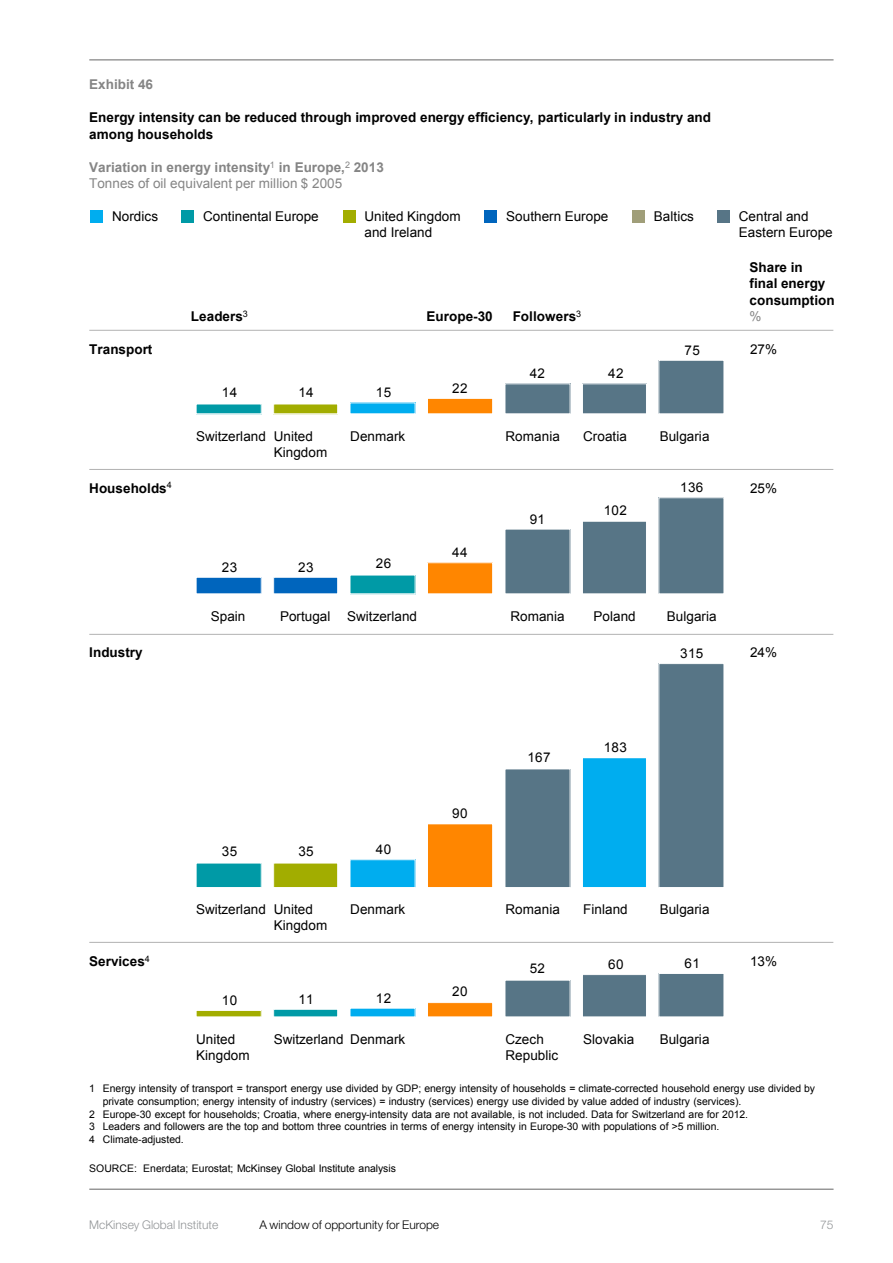
<style>
.page{position:relative;width:893px;height:1263px;background:#fff}
.page>*{position:absolute;margin:0;border:0;box-sizing:border-box;transform-origin:0 0}
.t1{font:13.5px/16.2px "Arial";letter-spacing:.005em;color:#000}
.t2{font:700 13.5px/16.2px "Arial";color:#000}
.t3{font:700 13.5px/16.2px "Arial";color:#858585}
.t4{font:13.5px "Arial";color:#858585}
.t5{font:300 12px "Helvetica Neue LT Std";color:#000}
.t6{font:300 12px "Helvetica Neue LT Std";color:#929597}
.t7{font:10.5px "Arial";letter-spacing:-.005em;color:#000}
.s1{font-weight:400}
</style>
<div class="page">
<hr style="left:89px;top:60px;width:744px;height:1px;background:#666">
<div style="left:505px;top:384px;width:65px;height:30px;background:#577586"></div>
<div style="left:582px;top:384px;width:64px;height:30px;background:#577586"></div>
<div style="left:659px;top:360px;width:65px;height:54px;background:#577586"></div>
<div style="left:659px;top:360px;width:65px;height:54px;border:1px solid #fff"></div>
<div style="left:274px;top:404px;width:64px;height:10px;background:#a2ad00"></div>
<div style="left:196px;top:404px;width:65px;height:10px;background:#009aa6"></div>
<div style="left:350px;top:403px;width:65px;height:11px;background:#00adef"></div>
<div style="left:427px;top:398px;width:66px;height:16px;background:#ff8600"></div>
<div style="left:427px;top:398px;width:66px;height:16px;border:1px solid #fff"></div>
<hr style="left:191px;top:413px;width:540px;height:2px;background:#fff">
<div style="left:505px;top:529px;width:65px;height:65px;background:#577586"></div>
<div style="left:582px;top:521px;width:64px;height:73px;background:#577586"></div>
<div style="left:582px;top:521px;width:64px;height:73px;border:1px solid #fff"></div>
<div style="left:659px;top:498px;width:65px;height:96px;background:#577586"></div>
<div style="left:196px;top:577px;width:65px;height:17px;background:#0065bd"></div>
<div style="left:196px;top:577px;width:65px;height:17px;border:1px solid #fff"></div>
<div style="left:274px;top:577px;width:64px;height:17px;background:#0065bd"></div>
<div style="left:274px;top:577px;width:64px;height:17px;border:1px solid #fff"></div>
<div style="left:350px;top:575px;width:65px;height:19px;background:#009aa6"></div>
<div style="left:427px;top:563px;width:66px;height:31px;background:#ff8600"></div>
<div style="left:427px;top:563px;width:66px;height:31px;border:1px solid #fff"></div>
<hr style="left:191px;top:593px;width:540px;height:2px;background:#fff">
<div style="left:505px;top:769px;width:65px;height:119px;background:#577586"></div>
<div style="left:659px;top:664px;width:65px;height:224px;background:#577586"></div>
<div style="left:274px;top:863px;width:64px;height:25px;background:#a2ad00"></div>
<div style="left:196px;top:863px;width:65px;height:25px;background:#009aa6"></div>
<div style="left:350px;top:860px;width:65px;height:28px;background:#00adef"></div>
<div style="left:582px;top:758px;width:64px;height:130px;background:#00adef"></div>
<div style="left:582px;top:758px;width:64px;height:130px;border:1px solid #fff"></div>
<div style="left:427px;top:824px;width:66px;height:64px;background:#ff8600"></div>
<div style="left:427px;top:824px;width:66px;height:64px;border:1px solid #fff"></div>
<hr style="left:191px;top:887px;width:540px;height:1px;background:#fff">
<div style="left:505px;top:980px;width:65px;height:37px;background:#577586"></div>
<div style="left:505px;top:980px;width:65px;height:37px;border:1px solid #fff"></div>
<div style="left:582px;top:974px;width:64px;height:43px;background:#577586"></div>
<div style="left:582px;top:974px;width:64px;height:43px;border:1px solid #fff"></div>
<div style="left:659px;top:973px;width:65px;height:44px;background:#577586"></div>
<div style="left:659px;top:973px;width:65px;height:44px;border:1px solid #fff"></div>
<div style="left:196px;top:1010px;width:65px;height:7px;background:#a2ad00"></div>
<div style="left:196px;top:1010px;width:65px;height:7px;border:1px solid #fff"></div>
<div style="left:274px;top:1009px;width:64px;height:8px;background:#009aa6"></div>
<div style="left:274px;top:1009px;width:64px;height:8px;border:1px solid #fff"></div>
<div style="left:350px;top:1008px;width:65px;height:9px;background:#00adef"></div>
<div style="left:427px;top:1002px;width:66px;height:15px;background:#ff8600"></div>
<div style="left:427px;top:1002px;width:66px;height:15px;border:1px solid #fff"></div>
<hr style="left:191px;top:1016px;width:540px;height:2px;background:#fff">
<hr style="left:89px;top:330px;width:744px;height:1px;background:#b2b2b2">
<hr style="left:89px;top:1189px;width:744px;height:1px;background:#666">
<div style="left:90px;top:210px;width:13px;height:12px;background:#00adef"></div>
<div style="left:181px;top:210px;width:13px;height:12px;background:#009aa6"></div>
<div style="left:343px;top:210px;width:13px;height:12px;background:#a2ad00"></div>
<div style="left:484px;top:210px;width:13px;height:12px;background:#0065bd"></div>
<div style="left:632px;top:210px;width:13px;height:12px;background:#a09e79"></div>
<div style="left:717px;top:210px;width:13px;height:12px;background:#577586"></div>
<hr style="left:89px;top:469px;width:744px;height:1px;background:#b2b2b2">
<hr style="left:89px;top:634px;width:744px;height:1px;background:#b2b2b2">
<hr style="left:89px;top:942px;width:744px;height:1px;background:#b2b2b2">
<p class="t3" style="left:89px;top:77px;width:65px">Exhibit 46</p>
<p class="t2" style="left:89px;top:110px;width:623px">Energy intensity can be reduced through improved energy efficiency, particularly in industry and among households</p>
<p class="t3" style="left:89px;top:159px;width:296px">Variation in energy intensity<sup>1</sup> in Europe,<sup>2</sup> 2013<br><span class="s1">Tonnes of oil equivalent per million $ 2005</span></p>
<p class="t1" style="left:112px;top:208px;width:47px">Nordics</p>
<p class="t1" style="left:203px;top:208px;width:117px">Continental Europe</p>
<p class="t1" style="left:364px;top:208px;width:98px">United Kingdom and Ireland</p>
<p class="t1" style="left:506px;top:208px;width:104px">Southern Europe</p>
<p class="t1" style="left:654px;top:208px;width:42px">Baltics</p>
<p class="t1" style="left:739px;top:208px;width:95px">Central and<br>Eastern Europe</p>
<p class="t2" style="left:750px;top:260px;width:87px">Share in<br>final energy consumption</p>
<p class="t2" style="left:191px;top:309px;width:59px">Leaders<sup>3</sup></p>
<p class="t2" style="left:513px;top:309px;width:70px">Followers<sup>3</sup></p>
<p class="t4" style="left:750px;top:307px;width:14px">%</p>
<p class="t2" style="left:427px;top:309px;width:68px">Europe-30</p>
<p class="t2" style="left:89px;top:341px;width:65px">Transport</p>
<p class="t1" style="left:750px;top:341px;width:29px">27%</p>
<p class="t1" style="left:685px;top:342px;width:17px">75</p>
<p class="t1" style="left:530px;top:365px;width:17px">42</p>
<p class="t1" style="left:608px;top:365px;width:17px">42</p>
<p class="t1" style="left:222px;top:384px;width:17px">14</p>
<p class="t1" style="left:298px;top:384px;width:17px">14</p>
<p class="t1" style="left:376px;top:384px;width:17px">15</p>
<p class="t1" style="left:452px;top:380px;width:17px">22</p>
<p class="t1" style="left:274px;top:428px;width:41px">United</p>
<p class="t1" style="left:350px;top:428px;width:56px">Denmark</p>
<p class="t1" style="left:506px;top:428px;width:56px">Romania</p>
<p class="t1" style="left:583px;top:428px;width:45px">Croatia</p>
<p class="t1" style="left:660px;top:428px;width:51px">Bulgaria</p>
<p class="t1" style="left:274px;top:444px;width:55px">Kingdom</p>
<p class="t1" style="left:196px;top:428px;width:71px">Switzerland</p>
<p class="t2" style="left:89px;top:480px;width:84px">Households<sup>4</sup></p>
<p class="t1" style="left:750px;top:480px;width:29px">25%</p>
<p class="t1" style="left:680px;top:479px;width:25px">136</p>
<p class="t1" style="left:222px;top:559px;width:17px">23</p>
<p class="t1" style="left:298px;top:559px;width:17px">23</p>
<p class="t1" style="left:376px;top:555px;width:17px">26</p>
<p class="t1" style="left:452px;top:544px;width:17px">44</p>
<p class="t1" style="left:530px;top:511px;width:17px">91</p>
<p class="t1" style="left:604px;top:502px;width:25px">102</p>
<p class="t1" style="left:211px;top:608px;width:36px">Spain</p>
<p class="t1" style="left:280px;top:608px;width:139px">Portugal Switzerland</p>
<p class="t1" style="left:510px;top:608px;width:56px">Romania</p>
<p class="t1" style="left:593px;top:608px;width:44px">Poland</p>
<p class="t1" style="left:667px;top:608px;width:51px">Bulgaria</p>
<p class="t1" style="left:680px;top:645px;width:25px">315</p>
<p class="t2" style="left:89px;top:644px;width:55px">Industry</p>
<p class="t1" style="left:750px;top:644px;width:29px">24%</p>
<p class="t1" style="left:222px;top:843px;width:17px">35</p>
<p class="t1" style="left:298px;top:843px;width:17px">35</p>
<p class="t1" style="left:376px;top:841px;width:17px">40</p>
<p class="t1" style="left:452px;top:805px;width:17px">90</p>
<p class="t1" style="left:527px;top:749px;width:25px">167</p>
<p class="t1" style="left:604px;top:739px;width:25px">183</p>
<p class="t1" style="left:196px;top:901px;width:118px">Switzerland United</p>
<p class="t1" style="left:350px;top:901px;width:56px">Denmark</p>
<p class="t1" style="left:506px;top:901px;width:56px">Romania</p>
<p class="t1" style="left:583px;top:901px;width:46px">Finland</p>
<p class="t1" style="left:660px;top:901px;width:51px">Bulgaria</p>
<p class="t1" style="left:274px;top:917px;width:55px">Kingdom</p>
<p class="t1" style="left:608px;top:956px;width:17px">60</p>
<p class="t1" style="left:685px;top:955px;width:17px">61</p>
<p class="t2" style="left:89px;top:953px;width:62px">Services<sup>4</sup></p>
<p class="t1" style="left:750px;top:953px;width:29px">13%</p>
<p class="t1" style="left:530px;top:960px;width:17px">52</p>
<p class="t1" style="left:222px;top:992px;width:17px">10</p>
<p class="t1" style="left:298px;top:991px;width:17px">11</p>
<p class="t1" style="left:376px;top:990px;width:17px">12</p>
<p class="t1" style="left:452px;top:983px;width:17px">20</p>
<p class="t1" style="left:196px;top:1031px;width:55px">United<br>Kingdom</p>
<p class="t1" style="left:506px;top:1031px;width:40px">Czech</p>
<p class="t1" style="left:583px;top:1031px;width:53px">Slovakia</p>
<p class="t1" style="left:660px;top:1031px;width:51px">Bulgaria</p>
<p class="t1" style="left:274px;top:1031px;width:133px">Switzerland Denmark</p>
<p class="t1" style="left:506px;top:1047px;width:54px">Republic</p>
<p class="t7" style="left:89px;top:1081px;width:727px">1 Energy intensity of transport = transport energy use divided by GDP; energy intensity of households = climate-corrected household energy use divided by</p>
<p class="t7" style="left:103px;top:1094px;width:640px">private consumption; energy intensity of industry (services) = industry (services) energy use divided by value added of industry (services).</p>
<p class="t7" style="left:89px;top:1106px;width:660px">2 Europe-30 except for households; Croatia, where energy-intensity data are not available, is not included. Data for Switzerland are for 2012.</p>
<p class="t7" style="left:89px;top:1119px;width:632px">3 Leaders and followers are the top and bottom three countries in terms of energy intensity in Europe-30 with populations of &gt;5 million.</p>
<p class="t7" style="left:89px;top:1132px;width:96px">4 Climate-adjusted.</p>
<p class="t7" style="left:89px;top:1161px;width:308px">SOURCE: Enerdata; Eurostat; McKinsey Global Institute analysis</p>
<p class="t6" style="left:89px;top:1217px;width:131px">McKinsey Global Institute</p>
<p class="t5" style="left:259px;top:1217px;width:181px">A window of opportunity for Europe</p>
<p class="t6" style="left:820px;top:1217px;width:15px">75</p>
</div>
